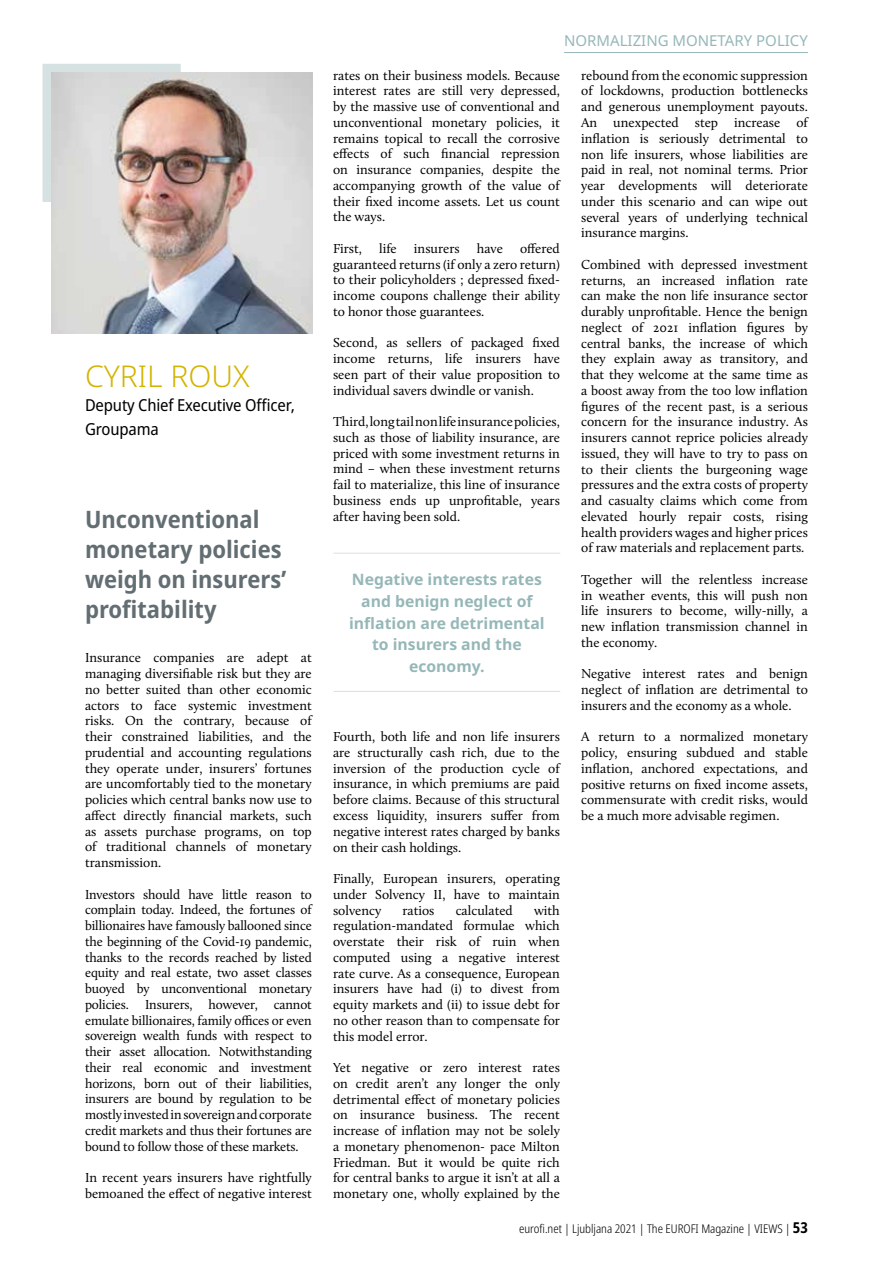
<style>
.page{position:relative;width:893px;height:1263px;background:#fff}
.page>*{position:absolute;margin:0;border:0;box-sizing:border-box;transform-origin:0 0}
.t1{font:300 30px "Noto Sans";color:#d3b400}
.t2{font:700 semi-condensed 24px/30px "Noto Sans";color:#636e73}
.t3{font:semi-condensed 16.5px/24px "Noto Sans";letter-spacing:-.01em;color:#000}
.t4{font:700 15.75px/21.6px "Noto Sans";color:#96b7b8;text-align:center}
.t5{font:15px "Noto Sans";color:#96b7b8}
.t6{font:13.5px/15.8px "Calluna";color:#000;text-align:justify}
.t7{font:300 condensed 12px "Noto Sans";color:#000}
.s1{font-weight:700;font-size:15px}
</style>
<div class="page">
<div style="left:43px;top:64px;width:138px;height:138px;background:#d6e1e2"></div>
<img style="left:51px;top:72px;width:262px;height:262px">
<hr style="left:334px;top:553px;width:226px;height:1px;background:#d6e1e2">
<hr style="left:334px;top:691px;width:226px;height:1px;background:#d6e1e2">
<hr style="left:564px;top:52px;width:244px;height:1px;background:#96b7b8">
<h1 class="t1" style="left:85px;top:355px;width:166px">CYRIL ROUX</h1>
<p class="t3" style="left:85px;top:394px;width:211px">Deputy Chief Executive Officer,<br>Groupama</p>
<h2 class="t2" style="left:85px;top:505px;width:203px">Unconventional monetary policies weigh on insurers’ profitability</h2>
<p class="t6" style="left:85px;top:650px;width:228px">Insurance companies are adept at managing diversifiable risk but they are no better suited than other economic actors to face systemic investment risks. On the contrary, because of their constrained liabilities, and the prudential and accounting regulations they operate under, insurers’ fortunes are uncomfortably tied to the monetary policies which central banks now use to affect directly financial markets, such as assets purchase programs, on top of traditional channels of monetary transmission.</p>
<p class="t6" style="left:85px;top:886px;width:228px">Investors should have little reason to complain today. Indeed, the fortunes of billionaires have famously ballooned since the beginning of the Covid-19 pandemic, thanks to the records reached by listed equity and real estate, two asset classes buoyed by unconventional monetary policies. Insurers, however, cannot emulate billionaires, family offices or even sovereign wealth funds with respect to their asset allocation. Notwithstanding their real economic and investment horizons, born out of their liabilities, insurers are bound by regulation to be mostly invested in sovereign and corporate credit markets and thus their fortunes are bound to follow those of these markets.</p>
<p class="t6" style="left:85px;top:1170px;width:228px">In recent years insurers have rightfully bemoaned the effect of negative interest</p>
<p class="t5" style="left:564px;top:30px;width:245px">NORMALIZING MONETARY POLICY</p>
<p class="t6" style="left:333px;top:67px;width:228px">rates on their business models. Because interest rates are still very depressed, by the massive use of conventional and unconventional monetary policies, it remains topical to recall the corrosive effects of such financial repression on insurance companies, despite the accompanying growth of the value of their fixed income assets. Let us count the ways.</p>
<p class="t6" style="left:333px;top:240px;width:30px">First,</p>
<p class="t6" style="left:379px;top:240px;width:19px">life</p>
<p class="t6" style="left:414px;top:240px;width:47px">insurers</p>
<p class="t6" style="left:477px;top:240px;width:28px">have</p>
<p class="t6" style="left:333px;top:240px;width:228px;text-indent:187px">offered guaranteed returns (if only a zero return) to their policyholders ; depressed fixed&shy;income coupons challenge their ability to honor those guarantees.</p>
<p class="t6" style="left:333px;top:335px;width:228px">Second, as sellers of packaged fixed income returns, life insurers have seen part of their value proposition to individual savers dwindle or vanish.</p>
<p class="t6" style="left:333px;top:414px;width:228px">Third, long tail non life insurance policies, such as those of liability insurance, are priced with some investment returns in mind – when these investment returns fail to materialize, this line of insurance business ends up unprofitable, years after having been sold.</p>
<p class="t4" style="left:349px;top:569px;width:197px">Negative interests rates and benign neglect of inflation are detrimental to insurers and the economy.</p>
<p class="t6" style="left:333px;top:729px;width:228px">Fourth, both life and non life insurers are structurally cash rich, due to the inversion of the production cycle of insurance, in which premiums are paid before claims. Because of this structural excess liquidity, insurers suffer from negative interest rates charged by banks on their cash holdings.</p>
<p class="t6" style="left:333px;top:870px;width:228px">Finally, European insurers, operating under Solvency II, have to maintain solvency</p>
<p class="t6" style="left:333px;top:902px;width:228px;text-indent:201px">with regulation-mandated formulae which overstate their risk of ruin when computed using a negative interest rate curve. As a consequence, European insurers have had (i) to divest from equity markets and (ii) to issue debt for no other reason than to compensate for this model error.</p>
<p class="t6" style="left:333px;top:1059px;width:228px">Yet negative or zero interest rates on credit aren’t any longer the only detrimental effect of monetary policies on insurance business. The recent increase of inflation may not be solely a monetary phenomenon- pace Milton Friedman. But it would be quite rich for central banks to argue it isn’t at all a monetary one, wholly explained by the</p>
<p class="t6" style="left:402px;top:902px;width:34px">ratios</p>
<p class="t6" style="left:456px;top:902px;width:59px">calculated</p>
<p class="t6" style="left:581px;top:67px;width:228px">rebound from the economic suppression of lockdowns, production bottlenecks and generous unemployment payouts.<br>An unexpected step increase of inflation is seriously detrimental to non life insurers, whose liabilities are paid in real, not nominal terms. Prior year developments will deteriorate under this scenario and can wipe out several years of underlying technical insurance margins.</p>
<p class="t6" style="left:581px;top:256px;width:228px">Combined with depressed investment returns, an increased inflation rate can make the non life insurance sector durably unprofitable. Hence the benign neglect of 2021 inflation figures by central banks, the increase of which they explain away as transitory, and that they welcome at the same time as a boost away from the too low inflation figures of the recent past, is a serious concern for the insurance industry. As insurers cannot reprice policies already issued, they will have to try to pass on to their clients the burgeoning wage pressures and the extra costs of property and casualty claims which come from elevated hourly repair costs, rising health providers wages and higher prices of raw materials and replacement parts.</p>
<p class="t6" style="left:581px;top:571px;width:228px">Together will the relentless increase in weather events, this will push non life insurers to become, willy-nilly, a new inflation transmission channel in the economy.</p>
<p class="t6" style="left:581px;top:666px;width:228px">Negative interest rates and benign neglect of inflation are detrimental to insurers and the economy as a whole.</p>
<p class="t6" style="left:581px;top:729px;width:228px">A return to a normalized monetary policy, ensuring subdued and stable inflation, anchored expectations, and positive returns on fixed income assets, commensurate with credit risks, would be a much more advisable regimen.</p>
<p class="t7" style="left:519px;top:1220px;width:290px">eurofi.net | Ljubljana 2021 | The EUROFI Magazine | VIEWS | <span class="s1">53</span></p>
</div>
